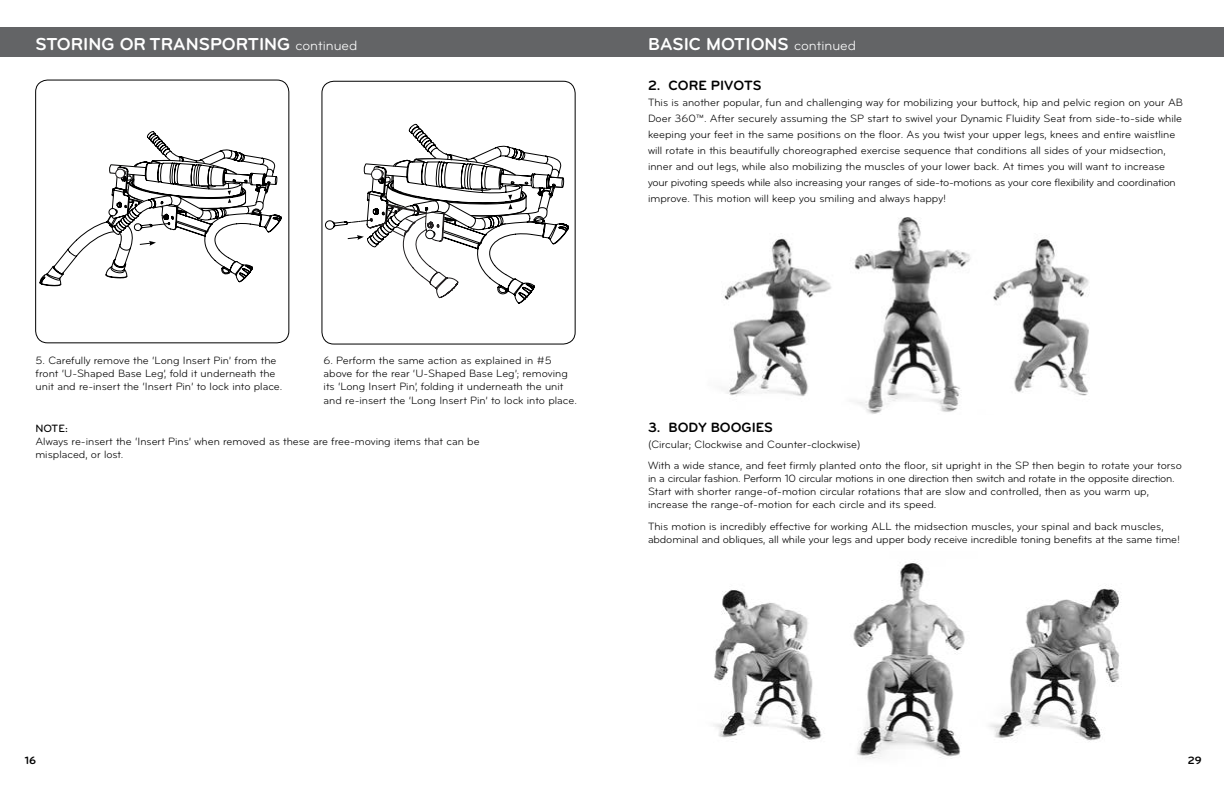
<style>
.page{position:relative;width:1224px;height:792px;background:#fff}
.page>*{position:absolute;margin:0;border:0;box-sizing:border-box;transform-origin:0 0}
.t1{font:700 18px "Bryant";color:#fff}
.t2{font:700 14px "Bryant";color:#000}
.t3{font:11px/13.2px "Bryant";color:#000}
.t4{font:500 11px "Bryant";color:#000}
.t5{font:700 11px "Bryant";color:#000}
.s1{font-weight:400;font-size:14px}
</style>
<div class="page">
<img style="left:724px;top:217px;width:365px;height:197px">
<img style="left:714px;top:561px;width:407px;height:198px">
<div style="left:612px;top:27px;width:612px;height:29px;background:#636466"></div>
<div style="left:0;top:27px;width:612px;height:30px;background:#636466"></div>
<div style="left:322px;top:81px;width:253px;height:263px;border:1px solid #000;border-radius:12px"></div>
<div style="left:35px;top:80px;width:254px;height:263px;border:1px solid #000;border-radius:12px"></div>
<svg style="left:39px;top:131px;width:243px;height:155px"></svg>
<svg style="left:325px;top:124px;width:244px;height:180px"></svg>
<h1 class="t1" style="left:35px;top:33px;width:324px">STORING OR TRANSPORTING <span class="s1">continued</span></h1>
<p class="t3" style="left:36px;top:354px;width:248px">5. Carefully remove the ‘Long Insert Pin’ from the front ‘U-Shaped Base Leg’, fold it underneath the unit and re-insert the ‘Insert Pin’ to lock into place.</p>
<p class="t3" style="left:324px;top:354px;width:255px">6. Perform the same action as explained in #5 above for the rear ‘U-Shaped Base Leg’; removing its ‘Long Insert Pin’, folding it underneath the unit and re-insert the ‘Long Insert Pin’ to lock into place.</p>
<p class="t4" style="left:35px;top:421px;width:34px">NOTE:</p>
<p class="t3" style="left:35px;top:435px;width:446px">Always re-insert the ‘Insert Pins’ when removed as these are free-moving items that can be misplaced, or lost.</p>
<h1 class="t1" style="left:648px;top:33px;width:209px">BASIC MOTIONS <span class="s1">continued</span></h1>
<p class="t2" style="left:648px;top:76px;width:115px">2. CORE PIVOTS</p>
<p class="t3" style="left:648px;top:94px;width:537px;line-height:16px">This is another popular, fun and challenging way for mobilizing your buttock, hip and pelvic region on your AB Doer 360™. After securely assuming the SP start to swivel your Dynamic Fluidity Seat from side-to-side while keeping your feet in the same positions on the floor. As you twist your upper legs, knees and entire waistline will rotate in this beautifully choreographed exercise sequence that conditions all sides of your midsection, inner and out legs, while also mobilizing the muscles of your lower back. At times you will want to increase your pivoting speeds while also increasing your ranges of side-to-motions as your core flexibility and coordination improve. This motion will keep you smiling and always happy!</p>
<p class="t2" style="left:648px;top:418px;width:126px">3. BODY BOOGIES</p>
<p class="t3" style="left:648px;top:434px;width:535px;line-height:21.2px">(Circular; Clockwise and Counter-clockwise)<br>With a wide stance, and feet firmly planted onto the floor, sit upright in the SP then begin to rotate your torso</p>
<p class="t3" style="left:648px;top:472px;width:528px">in a circular fashion. Perform 10 circular motions in one direction then switch and rotate in the opposite direction.<br>Start with shorter range-of-motion circular rotations that are slow and controlled, then as you warm up, increase the range-of-motion for each circle and its speed.</p>
<p class="t3" style="left:648px;top:520px;width:534px">This motion is incredibly effective for working ALL the midsection muscles, your spinal and back muscles, abdominal and obliques, all while your legs and upper body receive incredible toning benefits at the same time!</p>
<p class="t5" style="left:25px;top:754px;width:13px">16</p>
<p class="t5" style="left:1188px;top:754px;width:15px">29</p>
</div>
